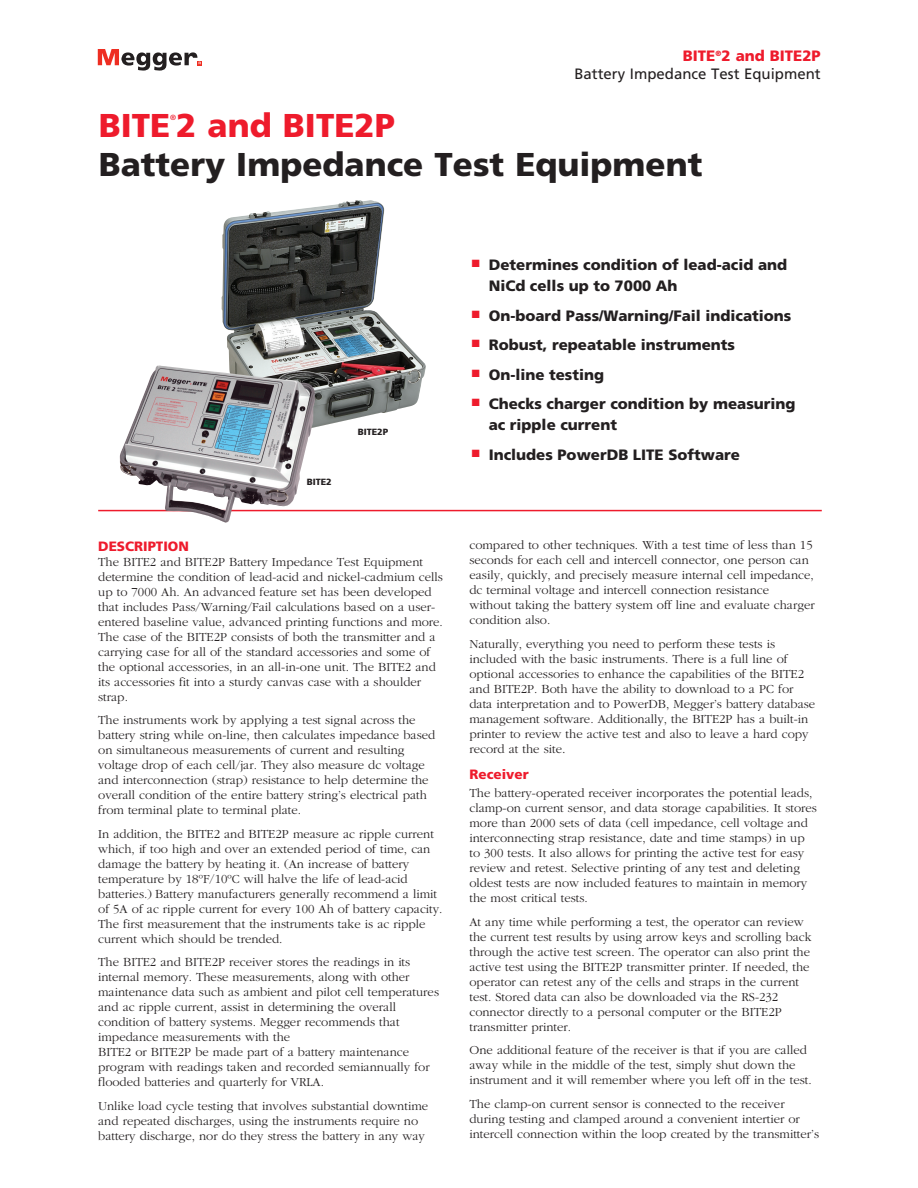
<style>
.page{position:relative;width:918px;height:1188px;background:#fff}
.page>*{position:absolute;margin:0;border:0;box-sizing:border-box;transform-origin:0 0}
.t1{font:900 33px "Frutiger";color:#231f20}
.t2{font:900 33px "Frutiger";color:#ee1b2c}
.t3{font:900 15px/21px "Frutiger";color:#231f20}
.t4{font:15px/18.3px "Frutiger";color:#231f20;text-align:right}
.t5{font:900 13.5px "Frutiger";color:#ee1b2c}
.t6{font:300 12.75px/15px "Garamond";color:#231f20}
.t7{font:900 9px "Frutiger";color:#231f20}
.t8{font:7.5px "Frutiger";color:#ee1b2c}
.s1{font-weight:900;color:#ee1b2c}
.s2{font-size:13.5px}
</style>
<div class="page">
<svg style="left:98px;top:49px;width:104px;height:22px"></svg>
<hr style="left:98px;top:510px;width:724px;height:1px;background:#ee1b2c">
<img style="left:222px;top:200px;width:204px;height:228px">
<img style="left:120px;top:365px;width:195px;height:158px">
<p class="t4" style="left:574px;top:47px;width:248px"><span class="s1">BITE</span><sup>®</sup><span class="s1">2 and BITE2P<br></span>Battery Impedance Test Equipment</p>
<h1 class="t2" style="left:99px;top:106px;width:298px">BITE 2 and BITE2P</h1>
<p class="t8" style="left:170px;top:113px;width:7px">®</p>
<h1 class="t1" style="left:99px;top:145px;width:605px">Battery Impedance Test Equipment</h1>
<p class="t7" style="left:307px;top:477px;width:27px">BITE2</p>
<p class="t7" style="left:358px;top:426px;width:32px">BITE2P</p>
<p class="t5" style="left:98px;top:538px;width:92px">DESCRIPTION</p>
<p class="t6" style="left:98px;top:554px;width:346px">The BITE2 and BITE2P Battery Impedance Test Equipment determine the condition of lead-acid and nickel-cadmium cells up to 7000 Ah. An advanced feature set has been developed that includes Pass/Warning/Fail calculations based on a user&shy;entered baseline value, advanced printing functions and more.<br>The case of the BITE2P consists of both the transmitter and a carrying case for all of the standard accessories and some of the optional accessories, in an all-in-one unit. The BITE2 and its accessories fit into a sturdy canvas case with a shoulder strap.</p>
<p class="t6" style="left:98px;top:713px;width:339px">The instruments work by applying a test signal across the battery string while on-line, then calculates impedance based on simultaneous measurements of current and resulting voltage drop of each cell/jar. They also measure dc voltage and interconnection (strap) resistance to help determine the overall condition of the entire battery string’s electrical path from terminal plate to terminal plate.</p>
<p class="t6" style="left:98px;top:826px;width:346px">In addition, the BITE2 and BITE2P measure ac ripple current which, if too high and over an extended period of time, can damage the battery by heating it. (An increase of battery temperature by 18ºF/10ºC will halve the life of lead-acid batteries.) Battery manufacturers generally recommend a limit of 5A of ac ripple current for every 100 Ah of battery capacity.<br>The first measurement that the instruments take is ac ripple current which should be trended.</p>
<p class="t6" style="left:98px;top:955px;width:342px">The BITE2 and BITE2P receiver stores the readings in its internal memory. These measurements, along with other maintenance data such as ambient and pilot cell temperatures and ac ripple current, assist in determining the overall condition of battery systems. Megger recommends that impedance measurements with the<br>BITE2 or BITE2P be made part of a battery maintenance program with readings taken and recorded semiannually for flooded batteries and quarterly for VRLA.</p>
<p class="t6" style="left:98px;top:1098px;width:331px">Unlike load cycle testing that involves substantial downtime and repeated discharges, using the instruments require no battery discharge, nor do they stress the battery in any way</p>
<p class="t3" style="left:489px;top:254px;width:300px;text-indent:-17px"><sup>■</sup> Determines condition of lead-acid and<br>NiCd cells up to 7000 Ah</p>
<p class="t3" style="left:472px;top:305px;width:321px"><sup>■</sup> On-board Pass/Warning/Fail indications</p>
<p class="t3" style="left:472px;top:334px;width:265px"><sup>■</sup> Robust, repeatable instruments</p>
<p class="t3" style="left:472px;top:364px;width:134px"><sup>■</sup> On-line testing</p>
<p class="t3" style="left:489px;top:393px;width:308px;text-indent:-17px"><sup>■</sup> Checks charger condition by measuring ac ripple current</p>
<p class="t3" style="left:472px;top:444px;width:270px"><sup>■</sup> Includes PowerDB LITE Software</p>
<p class="t6" style="left:469px;top:538px;width:347px">compared to other techniques. With a test time of less than 15 seconds for each cell and intercell connector, one person can easily, quickly, and precisely measure internal cell impedance, dc terminal voltage and intercell connection resistance<br>without taking the battery system off line and evaluate charger condition also.</p>
<p class="t6" style="left:469px;top:637px;width:347px">Naturally, everything you need to perform these tests is included with the basic instruments. There is a full line of optional accessories to enhance the capabilities of the BITE2 and BITE2P. Both have the ability to download to a PC for data interpretation and to PowerDB, Megger’s battery database management software. Additionally, the BITE2P has a built-in printer to review the active test and also to leave a hard copy record at the site<span class="s2">.</span></p>
<p class="t5" style="left:469px;top:766px;width:61px">Receiver</p>
<p class="t6" style="left:469px;top:786px;width:349px">The battery-operated receiver incorporates the potential leads, clamp-on current sensor, and data storage capabilities. It stores more than 2000 sets of data (cell impedance, cell voltage and interconnecting strap resistance, date and time stamps) in up to 300 tests. It also allows for printing the active test for easy review and retest. Selective printing of any test and deleting oldest tests are now included features to maintain in memory the most critical tests.</p>
<p class="t6" style="left:469px;top:915px;width:344px">At any time while performing a test, the operator can review the current test results by using arrow keys and scrolling back through the active test screen. The operator can also print the active test using the BITE2P transmitter printer. If needed, the operator can retest any of the cells and straps in the current test. Stored data can also be downloaded via the RS-232 connector directly to a personal computer or the BITE2P transmitter printer.</p>
<p class="t6" style="left:469px;top:1043px;width:344px">One additional feature of the receiver is that if you are called away while in the middle of the test, simply shut down the instrument and it will remember where you left off in the test.</p>
<p class="t6" style="left:469px;top:1097px;width:351px">The clamp-on current sensor is connected to the receiver during testing and clamped around a convenient intertier or intercell connection within the loop created by the transmitter’s</p>
</div>
